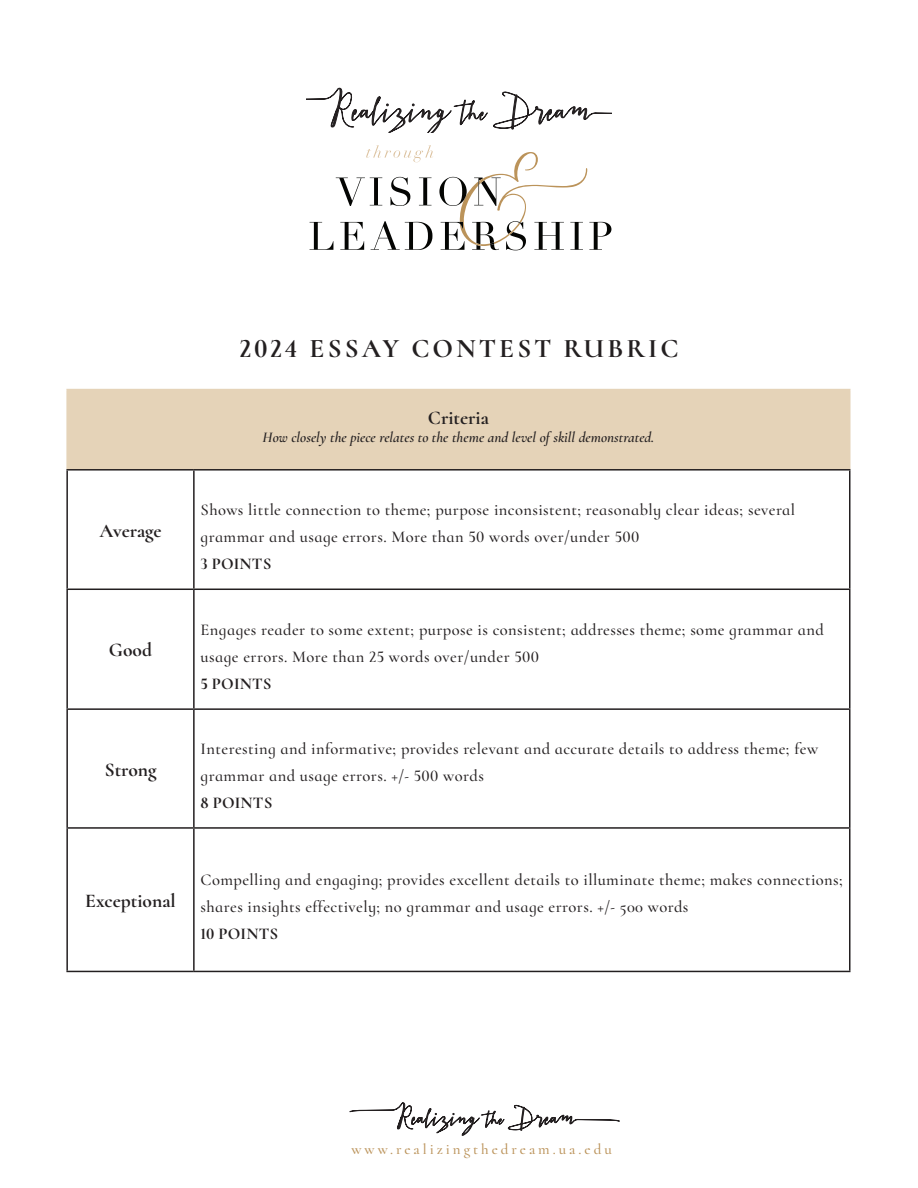
<style>
.page{position:relative;width:918px;height:1188px;background:#fff}
.page>*{position:absolute;margin:0;border:0;box-sizing:border-box;transform-origin:0 0}
.t1{font:700 27px "Cormorant";letter-spacing:.11em;color:#231f20}
.t2{font:700 19.5px "Cormorant";color:#231f20}
.t3{font:500 16.5px/27px "Cormorant Infant";letter-spacing:.025em;color:#231f20}
.t4{font:italic 15px "Cormorant Semi";color:#231f20}
.t5{font:500 15px "Cormorant";letter-spacing:.2em;color:#bb935a}
.s1{font-family:"Cormorant";font-weight:700}
</style>
<div class="page">
<svg style="left:350px;top:1102px;width:270px;height:34px"></svg>
<div style="left:67px;top:390px;width:783px;height:80px;background:#e5d3b8"></div>
<hr style="left:66px;top:590px;width:2px;height:118px;background:#231f20">
<hr style="left:193px;top:590px;width:2px;height:118px;background:#231f20">
<hr style="left:849px;top:590px;width:1px;height:118px;background:#231f20">
<hr style="left:66px;top:710px;width:2px;height:117px;background:#231f20">
<hr style="left:193px;top:710px;width:2px;height:117px;background:#231f20">
<hr style="left:849px;top:710px;width:1px;height:117px;background:#231f20">
<hr style="left:66px;top:829px;width:2px;height:142px;background:#231f20">
<hr style="left:193px;top:829px;width:2px;height:142px;background:#231f20">
<hr style="left:849px;top:829px;width:1px;height:142px;background:#231f20">
<hr style="left:66px;top:708px;width:128px;height:2px;background:#231f20">
<hr style="left:194px;top:708px;width:657px;height:2px;background:#231f20">
<hr style="left:66px;top:827px;width:128px;height:2px;background:#231f20">
<hr style="left:194px;top:827px;width:657px;height:2px;background:#231f20">
<hr style="left:66px;top:971px;width:128px;height:1px;background:#231f20">
<hr style="left:194px;top:971px;width:657px;height:1px;background:#231f20">
<hr style="left:66px;top:389px;width:128px;height:1px;background:#e5d3b8">
<hr style="left:66px;top:390px;width:2px;height:79px;background:#e5d3b8">
<hr style="left:194px;top:389px;width:657px;height:1px;background:#e5d3b8">
<hr style="left:66px;top:471px;width:2px;height:118px;background:#231f20">
<hr style="left:193px;top:471px;width:2px;height:118px;background:#231f20">
<hr style="left:849px;top:471px;width:1px;height:118px;background:#231f20">
<hr style="left:66px;top:589px;width:128px;height:1px;background:#231f20">
<hr style="left:194px;top:589px;width:657px;height:1px;background:#231f20">
<hr style="left:66px;top:469px;width:128px;height:2px;background:#231f20">
<hr style="left:194px;top:469px;width:657px;height:2px;background:#231f20">
<svg style="left:366px;top:145px;width:67px;height:17px"></svg>
<svg style="left:336px;top:178px;width:46px;height:28px"></svg>
<svg style="left:391px;top:177px;width:19px;height:29px"></svg>
<svg style="left:419px;top:178px;width:13px;height:27px"></svg>
<svg style="left:310px;top:222px;width:23px;height:28px"></svg>
<svg style="left:340px;top:222px;width:24px;height:28px"></svg>
<svg style="left:371px;top:221px;width:61px;height:29px"></svg>
<svg style="left:439px;top:152px;width:172px;height:98px"></svg>
<svg style="left:307px;top:87px;width:304px;height:46px"></svg>
<p class="t2" style="left:100px;top:518px;width:63px">Average</p>
<p class="t2" style="left:109px;top:638px;width:45px">Good</p>
<p class="t2" style="left:104px;top:757px;width:54px">Strong</p>
<p class="t1" style="left:239px;top:331px;width:441px">2024 ESSAY CONTEST RUBRIC</p>
<p class="t2" style="left:428px;top:406px;width:62px">Criteria</p>
<p class="t4" style="left:263px;top:429px;width:393px">How closely the piece relates to the theme and level of skill demonstrated.</p>
<p class="t3" style="left:201px;top:496px;width:596px">Shows little connection to theme; purpose inconsistent; reasonably clear ideas; several grammar and usage errors. More than 50 words over/under 500<br><span class="s1">3 POINTS</span></p>
<p class="t3" style="left:201px;top:616px;width:625px">Engages reader to some extent; purpose is consistent; addresses theme; some grammar and usage errors. More than 25 words over/under 500<br><span class="s1">5 POINTS</span></p>
<p class="t3" style="left:201px;top:735px;width:619px">Interesting and informative; provides relevant and accurate details to address theme; few grammar and usage errors. +/- 500 words<br><span class="s1">8 POINTS</span></p>
<p class="t2" style="left:85px;top:888px;width:92px">Exceptional</p>
<p class="t3" style="left:201px;top:866px;width:644px">Compelling and engaging; provides excellent details to illuminate theme; makes connections; shares insights effectively; no grammar and usage errors. +/- 500 words<br><span class="s1">10 POINTS</span></p>
<p class="t5" style="left:352px;top:1140px;width:262px">www.realizingthedream.ua.edu</p>
</div>
